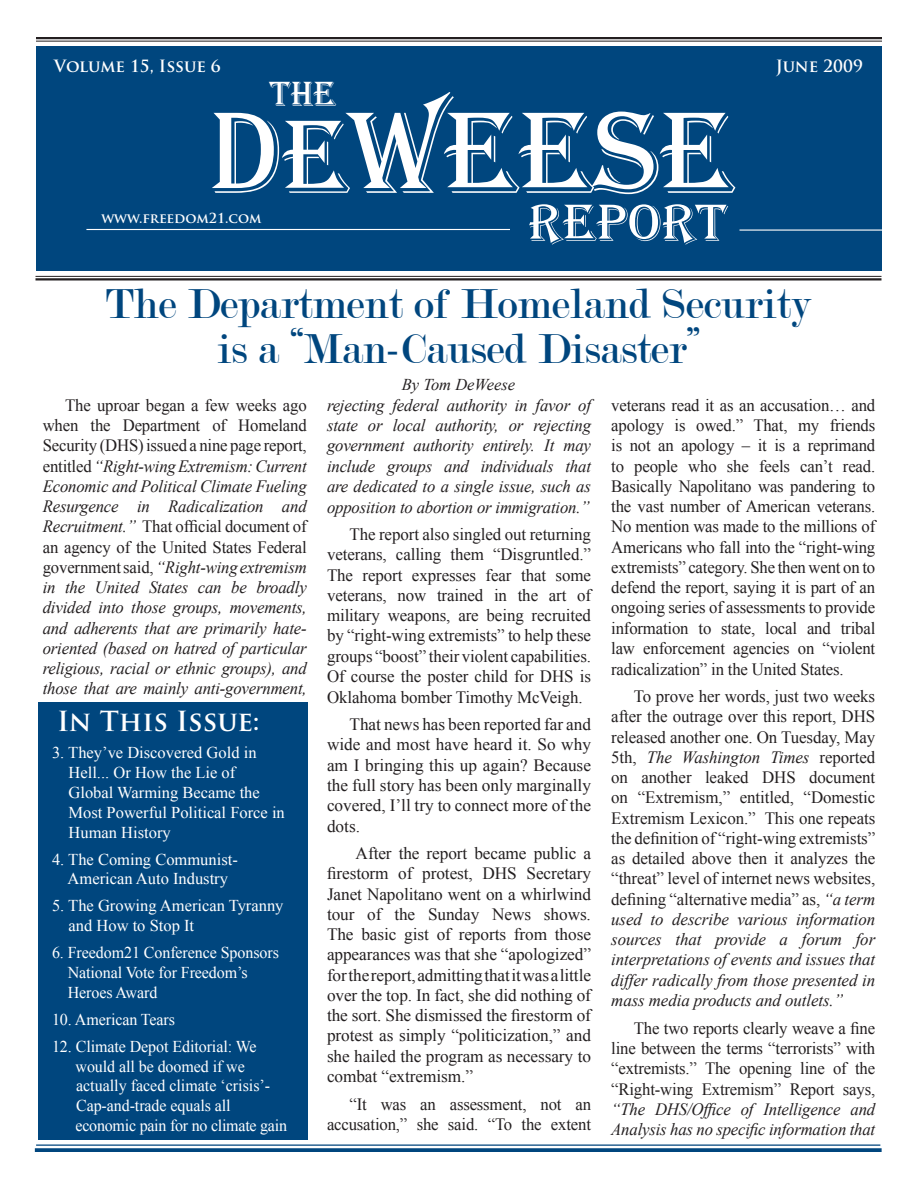
<style>
.page{position:relative;width:918px;height:1188px;background:#fff}
.page>*{position:absolute;margin:0;border:0;box-sizing:border-box;transform-origin:0 0}
.t1{font:120px "Algerian";color:#fff}
.t2{font:54px "Algerian";color:#fff}
.t3{font:45px/45px "Modern";color:#00467e;text-align:center}
.t4{font:36px "Algerian";color:#fff}
.t5{font:700 27px "Trajan Pro";color:#fff}
.t6{font:17.25px/20.2px "Times New Roman";letter-spacing:-.005em;color:#231f20;text-align:justify}
.t7{font:italic 17.25px/20.2px "Times New Roman";letter-spacing:-.01em;color:#231f20;text-align:justify}
.t8{font:16.5px/19.8px "Times New Roman";color:#fff}
.t9{font:700 16.5px "Trajan Pro";color:#fff}
.t10{font:italic 16.5px "Times New Roman";color:#231f20}
.t11{font:700 13.5px "Trajan Pro";color:#fff}
.s1{font-size:108px}
.s2{font-style:normal}
.s3{font-style:italic}
</style>
<div class="page">
<div style="left:39px;top:702px;width:269px;height:438px;background:#00467e"></div>
<div style="left:36px;top:46px;width:846px;height:225px;background:#00467e"></div>
<hr style="left:36px;top:37px;width:846px;height:2px;background:#231f20">
<hr style="left:36px;top:41px;width:846px;height:1px;background:#231f20">
<hr style="left:37px;top:1145px;width:843px;height:1px;background:#00467e">
<svg style="left:37px;top:1148px;width:843px;height:4px;background:#0f5185"></svg>
<hr style="left:36px;top:276px;width:846px;height:1px;background:#231f20">
<hr style="left:36px;top:278px;width:846px;height:2px;background:#231f20">
<hr style="left:87px;top:229px;width:422px;height:1px;background:#fff">
<hr style="left:740px;top:230px;width:146px;height:1px;background:#fff">
<p class="t9" style="left:54px;top:55px;width:168px">Volume 15, Issue 6</p>
<p class="t9" style="left:776px;top:55px;width:89px">June 2009</p>
<h3 class="t4" style="left:270px;top:74px;width:67px">THE</h3>
<h1 class="t1" style="left:209px;top:86px;width:526px">D<span class="s1">E</span>WEESE</h1>
<p class="t11" style="left:101px;top:210px;width:162px">www.freedom21.com</p>
<h2 class="t2" style="left:528px;top:193px;width:168px">REPORT</h2>
<h3 class="t3" style="left:106px;top:282px;width:707px">The Department of Homeland Security is a “Man-Caused Disaster”</h3>
<p class="t10" style="left:402px;top:373px;width:115px">By Tom DeWeese</p>
<p class="t7" style="left:43px;top:395px;width:266px;text-indent:22px"><span class="s2">The uproar began a few weeks ago when the Department of Homeland Security (DHS) issued a nine page report, entitled</span> “Right-wing Extremism: Current Economic and Political Climate Fueling Resurgence in Radicalization and Recruitment.” <span class="s2">That official document of an agency of the United States Federal government said,</span> “Right-wing extremism in the United States can be broadly divided into those groups, movements, and adherents that are primarily hate&shy;oriented (based on hatred of particular religious, racial or ethnic groups), and those that are mainly anti-government,</p>
<p class="t7" style="left:327px;top:395px;width:266px">rejecting federal authority in favor of state or local authority, or rejecting government authority entirely. It may include groups and individuals that are dedicated to a single issue, such as opposition to abortion or immigration.”</p>
<p class="t6" style="left:327px;top:524px;width:266px;text-indent:22px">The report also singled out returning veterans, calling them “Disgruntled.” The report expresses fear that some veterans, now trained in the art of military weapons, are being recruited by “right-wing extremists” to help these groups “boost” their violent capabilities.<br>Of course the poster child for DHS is Oklahoma bomber Timothy McVeigh.</p>
<p class="t6" style="left:327px;top:714px;width:266px;text-indent:22px">That news has been reported far and wide and most have heard it. So why am I bringing this up again? Because the full story has been only marginally covered, I’ll try to connect more of the dots.</p>
<p class="t6" style="left:327px;top:843px;width:266px;text-indent:29px">After the report became public a firestorm of protest, DHS Secretary Janet Napolitano went on a whirlwind tour of the Sunday News shows.<br>The basic gist of reports from those appearances was that she “apologized” for the report, admitting that it was a little over the top. In fact, she did nothing of the sort. She dismissed the firestorm of protest as simply “politicization,” and she hailed the program as necessary to combat “extremism.”</p>
<p class="t6" style="left:327px;top:1094px;width:266px;text-align:right">“It was an assessment, not an accusation,” she said. “To the extent</p>
<h3 class="t5" style="left:57px;top:705px;width:204px">In This Issue:</h3>
<p class="t8" style="left:69px;top:743px;width:218px;text-indent:-16px">3. They’ve Discovered Gold in<br>Hell... Or How the Lie of<br>Global Warming Became the<br>Most Powerful Political Force in<br>Human History</p>
<p class="t8" style="left:52px;top:849px;width:187px;text-align:center">4. The Coming Communist-<br>American Auto Industry</p>
<p class="t8" style="left:69px;top:896px;width:216px;text-indent:-16px">5. The Growing American Tyranny and How to Stop It</p>
<p class="t8" style="left:68px;top:942px;width:213px;text-indent:-16px">6. Freedom21 Conference Sponsors<br>National Vote for Freedom’s<br>Heroes Award</p>
<p class="t8" style="left:52px;top:1009px;width:125px">10. American Tears</p>
<p class="t8" style="left:76px;top:1036px;width:213px;text-indent:-24px">12. Climate Depot Editorial: We would all be doomed if we actually faced climate ‘crisis’-<br>Cap-and-trade equals all economic pain for no climate gain</p>
<p class="t6" style="left:611px;top:395px;width:266px">veterans read it as an accusation… and apology is owed.” That, my friends is not an apology – it is a reprimand to people who she feels can’t read.<br>Basically Napolitano was pandering to the vast number of American veterans.<br>No mention was made to the millions of Americans who fall into the “right-wing extremists” category. She then went on to defend the report, saying it is part of an ongoing series of assessments to provide information to state, local and tribal law enforcement agencies on “violent radicalization” in the United States.</p>
<p class="t6" style="left:611px;top:686px;width:266px;text-indent:22px">To prove her words, just two weeks after the outrage over this report, DHS released another one. On Tuesday, May 5th, <span class="s3">The Washington Times</span> reported on another leaked DHS document on “Extremism,” entitled, “Domestic Extremism Lexicon.” This one repeats the definition of “right-wing extremists” as detailed above then it analyzes the “threat” level of internet news websites, defining “alternative media” as, <span class="s3">“a term used to describe various information sources that provide a forum for interpretations of events and issues that differ radically from those presented in mass media products and outlets.”</span></p>
<p class="t6" style="left:611px;top:1018px;width:266px;text-indent:22px">The two reports clearly weave a fine line between the terms “terrorists” with “extremists.” The opening line of the “Right-wing Extremism” Report says,</p>
<p class="t7" style="left:611px;top:1098px;width:266px">“The DHS/Office of Intelligence and<br>Analysis has no specific information that</p>
</div>
